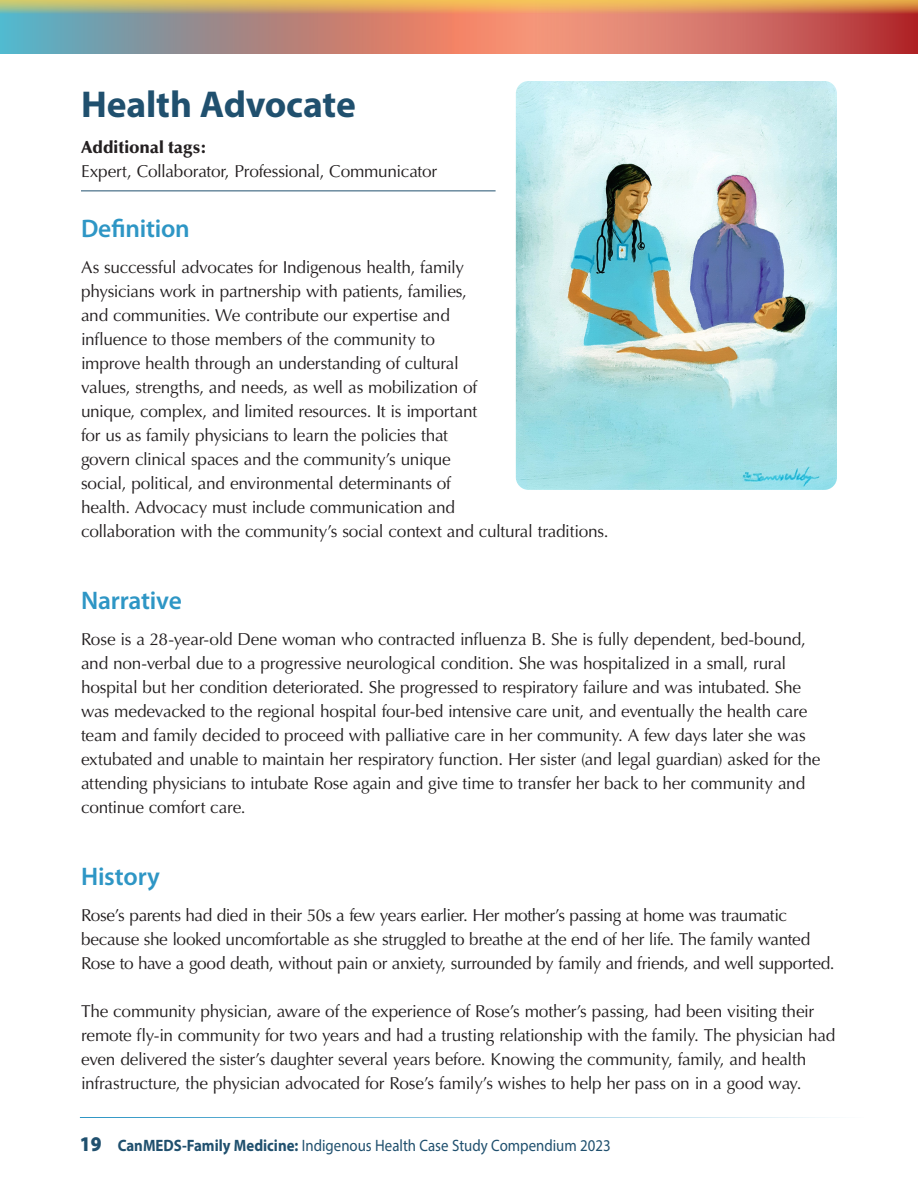
<style>
.page{position:relative;width:918px;height:1188px;background:#fff}
.page>*{position:absolute;margin:0;border:0;box-sizing:border-box;transform-origin:0 0}
.Subhead_2{font:700 37.5px "Myriad Pro";letter-spacing:-.005em;color:#20506e}
.Subhead_3{font:600 25.5px "Myriad Pro";letter-spacing:-.01em;color:#2e96c5}
.Body_text-optima{font:17.25px/24px "Optima";letter-spacing:-.015em;color:#231f20}
.t1{font:16.5px "Myriad Pro";color:#20506e;scale:.9 1}
.s1{font-weight:900}
.s2{font-weight:900;font-size:21px}
.s3{font-weight:700}
</style>
<div class="page">
<hr style="left:80px;top:1117px;width:784px;height:1px;background:#2e96c5">
<div style="left:0;top:0;width:918px;height:54px;background:#f48b6d"></div>
<svg style="left:0;top:14px;width:437px;height:40px;background:#9d8f8f"></svg>
<svg style="left:537px;top:14px;width:381px;height:40px"></svg>
<svg style="left:0;top:0;width:918px;height:14px;background:#d7a664"></svg>
<hr style="left:81px;top:190px;width:415px;height:1px;background:#20506e">
<img style="left:516px;top:81px;width:321px;height:409px">
<h2 class="Subhead_2" style="left:81px;top:80px;width:276px">Health Advocate</h2>
<p class="Body_text-optima" style="left:81px;top:135px;width:358px"><span class="s1">Additional tags:<br></span>Expert, Collaborator, Professional, Communicator</p>
<h3 class="Subhead_3" style="left:81px;top:212px;width:110px">Definition</h3>
<p class="Body_text-optima" style="left:81px;top:255px;width:529px">As successful advocates for Indigenous health, family<br>physicians work in partnership with patients, families,<br>and communities. We contribute our expertise and<br>influence to those members of the community to<br>improve health through an understanding of cultural<br>values, strengths, and needs, as well as mobilization of<br>unique, complex, and limited resources. It is important<br>for us as family physicians to learn the policies that<br>govern clinical spaces and the community’s unique<br>social, political, and environmental determinants of<br>health. Advocacy must include communication and<br>collaboration with the community’s social context and cultural traditions.</p>
<h3 class="Subhead_3" style="left:81px;top:584px;width:102px">Narrative</h3>
<p class="Body_text-optima" style="left:81px;top:627px;width:741px">Rose is a 28-year-old Dene woman who contracted influenza B. She is fully dependent, bed-bound, and non-verbal due to a progressive neurological condition. She was hospitalized in a small, rural hospital but her condition deteriorated. She progressed to respiratory failure and was intubated. She was medevacked to the regional hospital four-bed intensive care unit, and eventually the health care team and family decided to proceed with palliative care in her community. A few days later she was extubated and unable to maintain her respiratory function. Her sister (and legal guardian) asked for the attending physicians to intubate Rose again and give time to transfer her back to her community and continue comfort care.</p>
<h3 class="Subhead_3" style="left:81px;top:860px;width:81px">History</h3>
<p class="Body_text-optima" style="left:81px;top:903px;width:755px">Rose’s parents had died in their 50s a few years earlier. Her mother’s passing at home was traumatic because she looked uncomfortable as she struggled to breathe at the end of her life. The family wanted<br>Rose to have a good death, without pain or anxiety, surrounded by family and friends, and well supported.</p>
<p class="Body_text-optima" style="left:81px;top:999px;width:756px">The community physician, aware of the experience of Rose’s mother’s passing, had been visiting their remote fly-in community for two years and had a trusting relationship with the family. The physician had even delivered the sister’s daughter several years before. Knowing the community, family, and health infrastructure, the physician advocated for Rose’s family’s wishes to help her pass on in a good way.</p>
<p class="t1" style="left:80px;top:1135px;width:591px"><span class="s2">19</span> <span class="s3">CanMEDS-Family Medicine:</span> Indigenous Health Case Study Compendium 2023</p>
</div>
